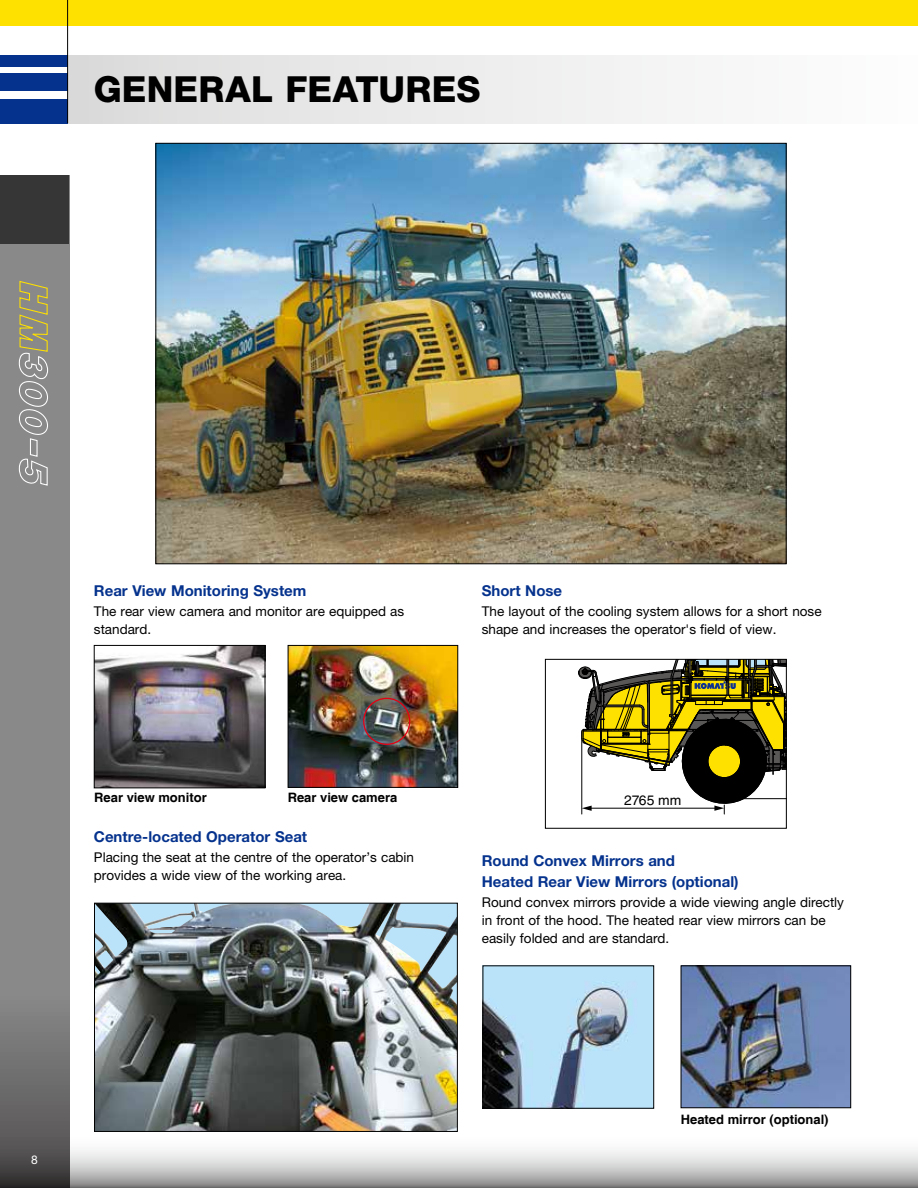
<style>
.page{position:relative;width:918px;height:1188px;background:#fff}
.page>*{position:absolute;margin:0;border:0;box-sizing:border-box;transform-origin:0 0}
.t1{font:800 36px "Helvetica Neue LT Pro";letter-spacing:.005em;color:#000}
.t2{font:700 15px/21px "Helvetica Neue LT Pro";color:#05328d}
.t3{font:13.65px "Helvetica LT Std";color:#000}
.t4{font:13.5px/18px "Helvetica Neue LT Pro";color:#000}
.t5{font:700 13.05px "Helvetica";color:#000}
.t6{font:12px "Helvetica Neue LT Pro";color:#fff}
</style>
<div class="page">
<div style="left:68px;top:55px;width:850px;height:68px;background:linear-gradient(to right,#dcdcdc,#fefeff)"></div>
<div style="left:0;top:99px;width:68px;height:24px;background:#05328d"></div>
<div style="left:0;top:55px;width:68px;height:12px;background:#05328d"></div>
<div style="left:0;top:74px;width:68px;height:17px;background:#05328d"></div>
<div style="left:0;top:0;width:918px;height:25px;background:#ffe100"></div>
<img style="left:157px;top:145px;width:628px;height:417px">
<img style="left:683px;top:967px;width:166px;height:139px">
<div style="left:681px;top:965px;width:170px;height:143px;border:1px solid #000"></div>
<img style="left:485px;top:967px;width:167px;height:140px">
<div style="left:483px;top:965px;width:171px;height:144px;border:1px solid #000"></div>
<img style="left:290px;top:647px;width:166px;height:139px">
<div style="left:288px;top:645px;width:170px;height:143px;border:1px solid #000"></div>
<img style="left:96px;top:647px;width:167px;height:139px">
<div style="left:94px;top:645px;width:171px;height:143px;border:1px solid #000"></div>
<div style="left:363px;top:698px;width:47px;height:47px;border:1px solid #e60013;border-radius:50%"></div>
<img style="left:96px;top:905px;width:360px;height:225px">
<div style="left:94px;top:903px;width:364px;height:229px;border:1px solid #000"></div>
<svg style="left:578px;top:661px;width:207px;height:153px"></svg>
<div style="left:545px;top:659px;width:242px;height:170px;border:1px solid #000"></div>
<hr style="left:67px;top:0;width:1px;height:123px;background:#000">
<svg style="left:69px;top:1133px;width:849px;height:55px"></svg>
<svg style="left:0;top:243px;width:69px;height:945px;background:#818080"></svg>
<div style="left:0;top:175px;width:69px;height:68px;background:#363636"></div>
<svg style="left:18px;top:280px;width:31px;height:206px;background:#9a988c"></svg>
<h1 class="t1" style="left:93px;top:68px;width:389px">GENERAL FEATURES</h1>
<p class="t2" style="left:94px;top:580px;width:214px">Rear View Monitoring System</p>
<p class="t4" style="left:94px;top:602px;width:312px">The rear view camera and monitor are equipped as standard.</p>
<p class="t2" style="left:482px;top:580px;width:82px">Short Nose</p>
<p class="t4" style="left:482px;top:602px;width:341px">The layout of the cooling system allows for a short nose shape and increases the operator's field of view.</p>
<p class="t5" style="left:94px;top:790px;width:114px">Rear view monitor</p>
<p class="t5" style="left:288px;top:790px;width:111px">Rear view camera</p>
<p class="t3" style="left:624px;top:793px;width:59px">2765 mm</p>
<p class="t2" style="left:94px;top:826px;width:215px">Centre-located Operator Seat</p>
<p class="t4" style="left:94px;top:848px;width:322px">Placing the seat at the centre of the operator’s cabin provides a wide view of the working area.</p>
<p class="t2" style="left:482px;top:850px;width:258px">Round Convex Mirrors and<br>Heated Rear View Mirrors (optional)</p>
<p class="t4" style="left:482px;top:893px;width:364px">Round convex mirrors provide a wide viewing angle directly in front of the hood. The heated rear view mirrors can be easily folded and are standard.</p>
<p class="t6" style="left:31px;top:1153px;width:8px">8</p>
<p class="t5" style="left:681px;top:1111px;width:149px">Heated mirror (optional)</p>
</div>
